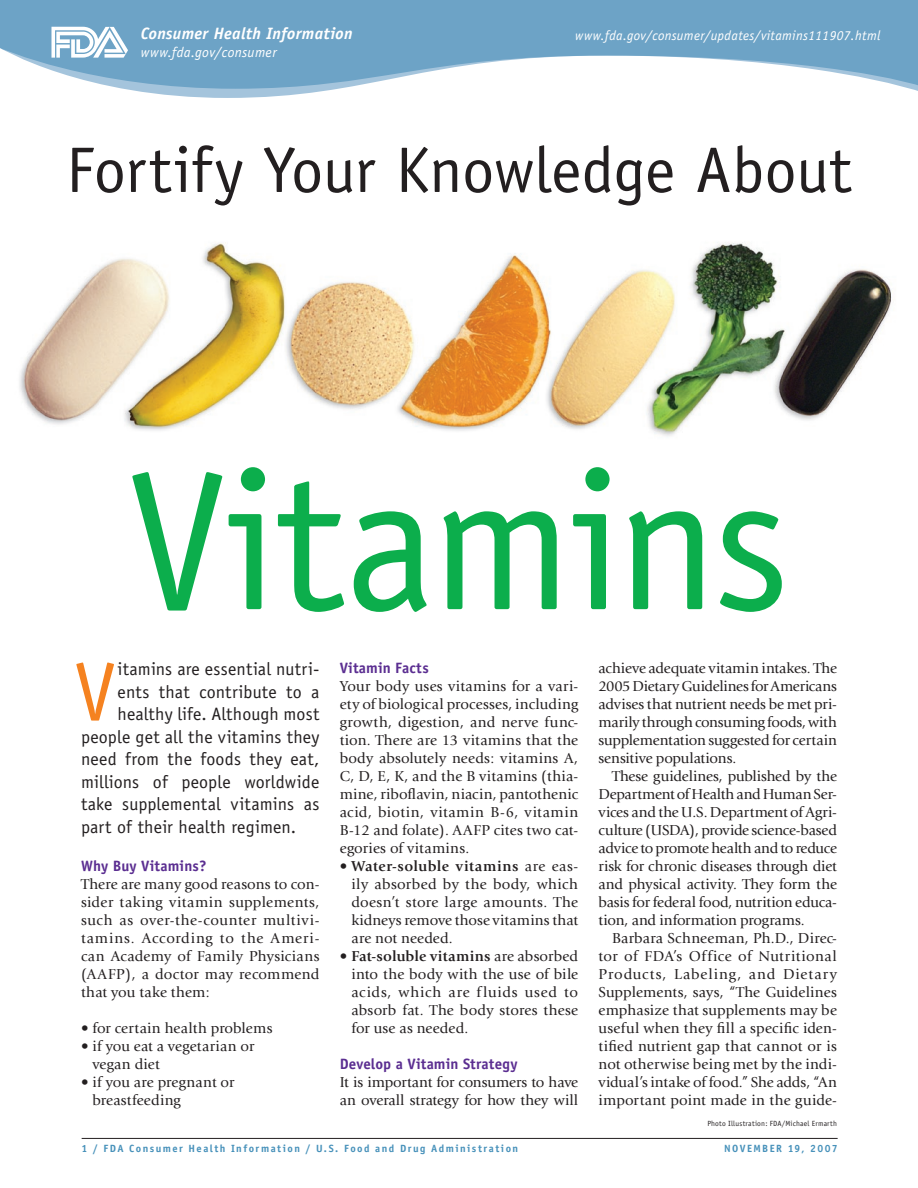
<style>
.page{position:relative;width:918px;height:1188px;background:#fff}
.page>*{position:absolute;margin:0;border:0;box-sizing:border-box;transform-origin:0 0}
.Main_Titles{font:198px "Officina Sans";letter-spacing:-.025em;color:#0cae4c}
.Intro-graph{font:83.1px "Officina Sans";color:#f58220}
.Main_Titles-2{font:64.5px "Officina Sans";color:#231f20}
.Intro-graph-2{font:18px "Officina Sans";letter-spacing:.005em;color:#231f20}
.t1{font:italic 700 16.5px "Officina Sans";letter-spacing:.015em;color:#fff}
.Body_Text{font:15px/18px "Giovanni";letter-spacing:.005em;color:#231f20;text-align:justify}
.Sub-Heads{font:700 15px "Officina Sans";letter-spacing:.005em;color:#5b2e91}
.t2{font:italic 14.25px "Officina Sans";letter-spacing:.025em;color:#fff}
.t3{font:italic 13.5px "Officina Sans";letter-spacing:.025em;color:#fff}
.t4{font:700 10.5px "Officina Sans";letter-spacing:.14em;color:#4791ba}
.Photo_Credits{font:7.5px "Officina Sans";letter-spacing:.025em;color:#231f20}
.s1{font-weight:700}
</style>
<div class="page">
<svg style="left:125px;top:89px;width:793px;height:9px"></svg>
<svg style="left:0;top:0;width:918px;height:89px;fill:#6da3c6"></svg>
<svg style="left:51px;top:27px;width:76px;height:31px"></svg>
<hr style="left:82px;top:1138px;width:756px;height:1px;background:#231f20">
<img style="left:19px;top:242px;width:873px;height:195px">
<p class="t1" style="left:141px;top:23px;width:213px">Consumer Health Information</p>
<p class="t3" style="left:575px;top:28px;width:307px">www.fda.gov/consumer/updates/vitamins111907.html</p>
<p class="t2" style="left:141px;top:44px;width:137px">www.fda.gov/consumer</p>
<p class="Main_Titles-2" style="left:66px;top:132px;width:787px">Fortify Your Knowledge About</p>
<p class="Main_Titles" style="left:128px;top:426px;width:664px">Vitamins</p>
<p class="Intro-graph" style="left:74px;top:643px;width:43px">V</p>
<p class="Intro-graph-2" style="left:118px;top:658px;width:203px">itamins are essential nutri-</p>
<p class="Intro-graph-2" style="left:118px;top:681px;width:203px">ents that contribute to a</p>
<p class="Intro-graph-2" style="left:118px;top:703px;width:203px">healthy life. Although most</p>
<p class="Intro-graph-2" style="left:81px;top:726px;width:240px">people get all the vitamins they</p>
<p class="Intro-graph-2" style="left:81px;top:748px;width:240px">need from the foods they eat,</p>
<p class="Intro-graph-2" style="left:81px;top:771px;width:240px">millions of people worldwide</p>
<p class="Intro-graph-2" style="left:81px;top:793px;width:240px">take supplemental vitamins as</p>
<p class="Intro-graph-2" style="left:81px;top:816px;width:217px">part of their health regimen.</p>
<p class="Sub-Heads" style="left:81px;top:857px;width:127px">Why Buy Vitamins?</p>
<p class="Body_Text" style="left:81px;top:875px;width:240px">There are many good reasons to con&shy;sider taking vitamin supplements, such as over-the-counter multivi&shy;tamins. According to the Ameri&shy;can Academy of Family Physicians (AAFP), a doctor may recommend that you take them:</p>
<p class="Body_Text" style="left:81px;top:1019px;width:193px">• for certain health problems</p>
<p class="Body_Text" style="left:92px;top:1037px;width:163px;text-indent:-11px">• if you eat a vegetarian or vegan diet</p>
<p class="Body_Text" style="left:92px;top:1073px;width:144px;text-indent:-11px">• if you are pregnant or breastfeeding</p>
<p class="Sub-Heads" style="left:340px;top:659px;width:90px">Vitamin Facts</p>
<p class="Body_Text" style="left:340px;top:677px;width:240px">Your body uses vitamins for a vari&shy;ety of biological processes, including growth, digestion, and nerve func&shy;tion. There are 13 vitamins that the body absolutely needs: vitamins A, C, D, E, K, and the B vitamins (thia&shy;mine, riboflavin, niacin, pantothenic acid, biotin, vitamin B-6, vitamin B-12 and folate). AAFP cites two cat&shy;egories of vitamins.</p>
<p class="Body_Text" style="left:351px;top:857px;width:228px;text-indent:-12px"><span class="s1">• Water-soluble vitamins</span> are eas&shy;ily absorbed by the body, which doesn’t store large amounts. The kidneys remove those vitamins that are not needed.</p>
<p class="Body_Text" style="left:351px;top:947px;width:228px;text-indent:-12px"><span class="s1">• Fat-soluble vitamins</span> are absorbed into the body with the use of bile acids, which are fluids used to absorb fat. The body stores these for use as needed.</p>
<p class="Sub-Heads" style="left:340px;top:1055px;width:179px">Develop a Vitamin Strategy</p>
<p class="Body_Text" style="left:340px;top:1073px;width:240px">It is important for consumers to have an overall strategy for how they will</p>
<p class="Body_Text" style="left:598px;top:659px;width:240px">achieve adequate vitamin intakes. The 2005 Dietary Guidelines for Americans advises that nutrient needs be met pri&shy;marily through consuming foods, with supplementation suggested for certain sensitive populations.</p>
<p class="Body_Text" style="left:598px;top:767px;width:240px;text-indent:14px">These guidelines, published by the Department of Health and Human Ser&shy;vices and the U.S. Department of Agri&shy;culture (USDA), provide science-based advice to promote health and to reduce risk for chronic diseases through diet and physical activity. They form the basis for federal food, nutrition educa&shy;tion, and information programs.</p>
<p class="Body_Text" style="left:598px;top:929px;width:240px;text-indent:14px">Barbara Schneeman, Ph.D., Direc&shy;tor of FDA’s Office of Nutritional Products, Labeling, and Dietary Supplements, says, “The Guidelines emphasize that supplements may be useful when they fill a specific iden&shy;tified nutrient gap that cannot or is not otherwise being met by the indi&shy;vidual’s intake of food.” She adds, “An important point made in the guide-</p>
<p class="Photo_Credits" style="left:707px;top:1119px;width:131px">Photo Illustration: FDA/Michael Ermarth</p>
<p class="t4" style="left:82px;top:1142px;width:438px">1 / FDA Consumer Health Information / U.S. Food and Drug Administration</p>
<p class="t4" style="left:724px;top:1142px;width:115px">NOVEMBER 19, 2007</p>
</div>
